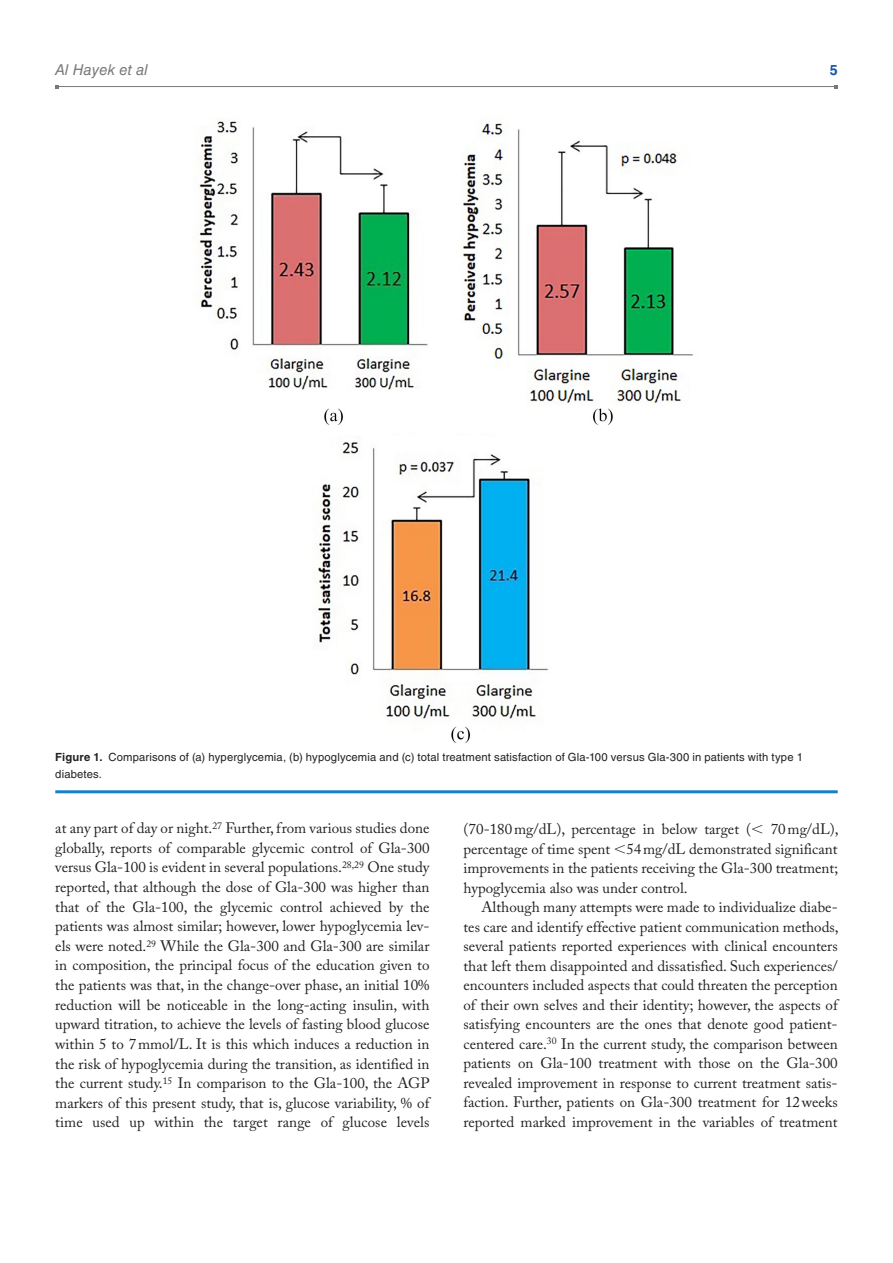
<style>
.page{position:relative;width:893px;height:1263px;background:#fff}
.page>*{position:absolute;margin:0;border:0;box-sizing:border-box;transform-origin:0 0}
.t1{font:15px/19.6px "Adobe Caslon Pro";color:#231f20;text-align:justify}
.t2{font:italic 15px "Helvetica LT Std";color:#76787b}
.t3{font:700 14.25px "Helvetica LT Std";color:#1055a4}
.t4{font:11.25px/16.5px "Helvetica LT Std";letter-spacing:.015em;color:#231f20}
.s1{font-weight:700}
</style>
<div class="page">
<hr style="left:57px;top:86px;width:779px;height:1px;background:#76787b">
<hr style="left:55px;top:790px;width:783px;height:3px;background:#1582c5">
<img style="left:197px;top:119px;width:496px;height:625px">
<p class="t2" style="left:55px;top:61px;width:94px">Al Hayek et al</p>
<p class="t3" style="left:830px;top:61px;width:9px">5</p>
<p class="t4" style="left:55px;top:749px;width:749px"><span class="s1">Figure 1.</span> Comparisons of (a) hyperglycemia, (b) hypoglycemia and (c) total treatment satisfaction of Gla-100 versus Gla-300 in patients with type 1 diabetes.</p>
<p class="t1" style="left:55px;top:818px;width:376px">at any part of day or night.<sup>27</sup> Further, from various studies done globally, reports of comparable glycemic control of Gla-300 versus Gla-100 is evident in several populations.<sup>28,29</sup> One study reported, that although the dose of Gla-300 was higher than that of the Gla-100, the glycemic control achieved by the patients was almost similar; however, lower hypoglycemia lev&shy;els were noted.<sup>29</sup> While the Gla-300 and Gla-300 are similar in composition, the principal focus of the education given to the patients was that, in the change-over phase, an initial 10% reduction will be noticeable in the long-acting insulin, with upward titration, to achieve the levels of fasting blood glucose within 5 to 7mmol/L. It is this which induces a reduction in the risk of hypoglycemia during the transition, as identified in the current study.<sup>15</sup> In comparison to the Gla-100, the AGP markers of this present study, that is, glucose variability, % of time used up within the target range of glucose levels</p>
<p class="t1" style="left:463px;top:819px;width:377px;text-indent:307px">70mg/dL), percentage of time spent 54mg/dL demonstrated significant improvements in the patients receiving the Gla-300 treatment; hypoglycemia also was under control.</p>
<p class="t1" style="left:463px;top:897px;width:377px;text-indent:18px">Although many attempts were made to individualize diabe&shy;tes care and identify effective patient communication methods, several patients reported experiences with clinical encounters that left them disappointed and dissatisfied. Such experiences/ encounters included aspects that could threaten the perception of their own selves and their identity; however, the aspects of satisfying encounters are the ones that denote good patient&shy;centered care.<sup>30</sup> In the current study, the comparison between patients on Gla-100 treatment with those on the Gla-300 revealed improvement in response to current treatment satis&shy;faction. Further, patients on Gla-300 treatment for 12weeks reported marked improvement in the variables of treatment</p>
<p class="t1" style="left:463px;top:819px;width:289px">(70-180mg/dL), percentage in below target (</p>
</div>
